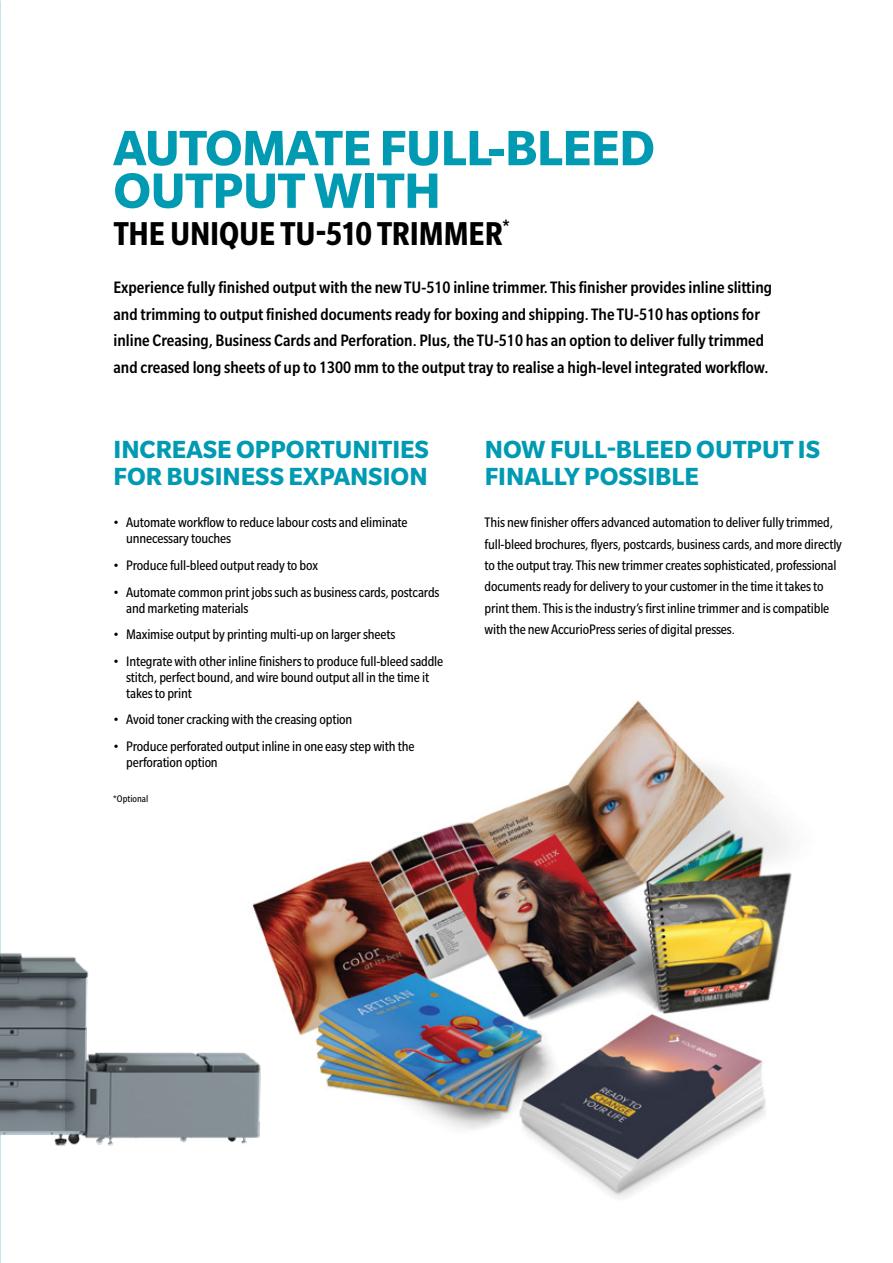
<style>
.page{position:relative;width:893px;height:1263px;background:#fff}
.page>*{position:absolute;margin:0;border:0;box-sizing:border-box;transform-origin:0 0}
.t1{font:700 54px/42.6px "Slate Pro";letter-spacing:-.01em;color:#009ab2}
.t2{font:700 condensed 36px "Slate Pro";letter-spacing:-.005em;color:#000}
.t3{font:700 27px/26.5px "Slate Pro";color:#009ab2}
.t4{font:500 condensed 18px/26.5px "Slate Pro";color:#000}
.t5{font:condensed 15px/21.3px "Slate Pro";letter-spacing:-.01em;color:#000}
.t6{font:condensed 10.5px "Slate Pro";letter-spacing:.005em;color:#000}
</style>
<div class="page">
<img style="left:293px;top:700px;width:499px;height:498px">
<img style="left:0;top:860px;width:293px;height:319px">
<h1 class="t1" style="left:113px;top:126px;width:543px">AUTOMATE FULL-BLEED<br>OUTPUT WITH</h1>
<h2 class="t2" style="left:114px;top:215px;width:398px">THE UNIQUE TU-510 TRIMMER<sup>*</sup></h2>
<p class="t4" style="left:113px;top:274px;width:660px">Experience fully finished output with the new TU-510 inline trimmer. This finisher provides inline slitting and trimming to output finished documents ready for boxing and shipping. The TU-510 has options for inline Creasing, Business Cards and Perforation. Plus, the TU-510 has an option to deliver fully trimmed and creased long sheets of up to 1300 mm to the output tray to realise a high-level integrated workflow.</p>
<h3 class="t3" style="left:114px;top:436px;width:317px">INCREASE OPPORTUNITIES<br>FOR BUSINESS EXPANSION</h3>
<h3 class="t3" style="left:485px;top:436px;width:337px">NOW FULL-BLEED OUTPUT IS<br>FINALLY POSSIBLE</h3>
<p class="t5" style="left:126px;top:515px;width:283px;line-height:15.9px;text-indent:-13px">• Automate workflow to reduce labour costs and eliminate unnecessary touches</p>
<p class="t5" style="left:113px;top:554px;width:206px">• Produce full-bleed output ready to box</p>
<p class="t5" style="left:126px;top:584px;width:315px;line-height:15.9px;text-indent:-13px">• Automate common print jobs such as business cards, postcards and marketing materials</p>
<p class="t5" style="left:113px;top:624px;width:283px">• Maximise output by printing multi-up on larger sheets</p>
<p class="t5" style="left:126px;top:653px;width:319px;line-height:16px;text-indent:-13px">• Integrate with other inline finishers to produce full-bleed saddle stitch, perfect bound, and wire bound output all in the time it takes to print</p>
<p class="t5" style="left:113px;top:709px;width:240px">• Avoid toner cracking with the creasing option</p>
<p class="t5" style="left:126px;top:738px;width:290px;line-height:15.9px;text-indent:-13px">• Produce perforated output inline in one easy step with the perforation option</p>
<p class="t6" style="left:113px;top:793px;width:37px">*Optional</p>
<p class="t5" style="left:485px;top:512px;width:359px">This new finisher offers advanced automation to deliver fully trimmed, full-bleed brochures, flyers, postcards, business cards, and more directly to the output tray. This new trimmer creates sophisticated, professional documents ready for delivery to your customer in the time it takes to print them. This is the industry’s first inline trimmer and is compatible with the new AccurioPress series of digital presses.</p>
</div>
